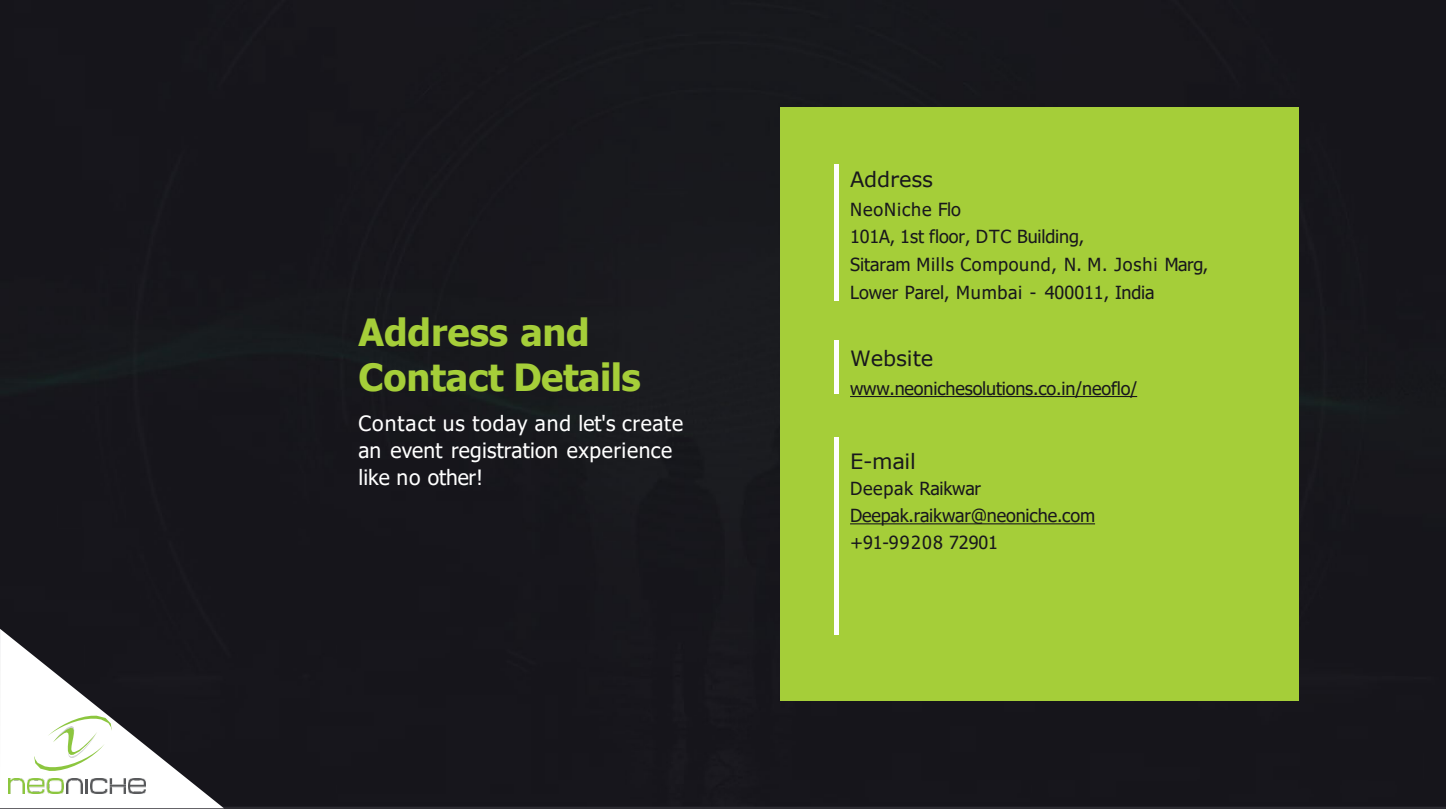
<style>
.page{position:relative;width:1446px;height:809px;background:#fff}
.page>*{position:absolute;margin:0;border:0;box-sizing:border-box;transform-origin:0 0}
.t1{font:700 37.5px/45px "Tahoma";color:#a5ce39}
.t2{font:21px/27px "Tahoma";letter-spacing:.025em;color:#fff}
.t3{font:21px "Verdana";letter-spacing:-.01em;color:#18171d}
.t4{font:18px/27px "Tahoma";letter-spacing:-.005em;color:#18171d}
.t5{font:18px "Tahoma";letter-spacing:.04em;color:#18171d}
.t6{font:18px "Tahoma";letter-spacing:.05em;color:#18171d}
</style>
<div class="page">
<div style="left:0;top:0;width:1446px;height:808px;background:#17161c"></div>
<div style="left:780px;top:107px;width:519px;height:594px;background:#a5ce39"></div>
<hr style="left:834px;top:340px;width:4px;height:53px;background:#fff">
<hr style="left:834px;top:164px;width:4px;height:137px;background:#fff">
<svg style="left:850px;top:396px;width:287px;height:1px"></svg>
<svg style="left:850px;top:523px;width:245px;height:1px"></svg>
<hr style="left:834px;top:437px;width:4px;height:198px;background:#fff">
<svg style="left:0;top:628px;width:224px;height:180px"></svg>
<img style="left:9px;top:778px;width:15px;height:15px">
<img style="left:27px;top:778px;width:37px;height:15px">
<img style="left:66px;top:778px;width:16px;height:15px">
<hr style="left:85px;top:778px;width:3px;height:15px;background:#58595b">
<img style="left:91px;top:778px;width:34px;height:15px">
<img style="left:128px;top:778px;width:18px;height:15px">
<p class="t1" style="left:358px;top:312px;width:284px">Address and<br>Contact Details</p>
<p class="t2" style="left:358px;top:411px;width:326px">Contact us today and let's create an event registration experience like no other!</p>
<p class="t3" style="left:850px;top:165px;width:85px">Address</p>
<p class="t6" style="left:850px;top:197px;width:112px">NeoNiche Flo</p>
<p class="t4" style="left:850px;top:224px;width:236px">101A, 1st floor, DTC Building,</p>
<p class="t5" style="left:850px;top:252px;width:360px">Sitaram Mills Compound, N. M. Joshi Marg,</p>
<p class="t4" style="left:850px;top:279px;width:306px">Lower Parel, Mumbai - 400011, India</p>
<p class="t3" style="left:850px;top:344px;width:85px">Website</p>
<p class="t4" style="left:850px;top:375px;width:289px">www.neonichesolutions.co.in/neoflo/</p>
<p class="t3" style="left:850px;top:446px;width:67px">E-mail</p>
<p class="t4" style="left:850px;top:476px;width:247px">Deepak Raikwar<br>Deepak.raikwar@neoniche.com</p>
<p class="t4" style="left:850px;top:530px;width:149px">+91-99208 72901</p>
</div>
